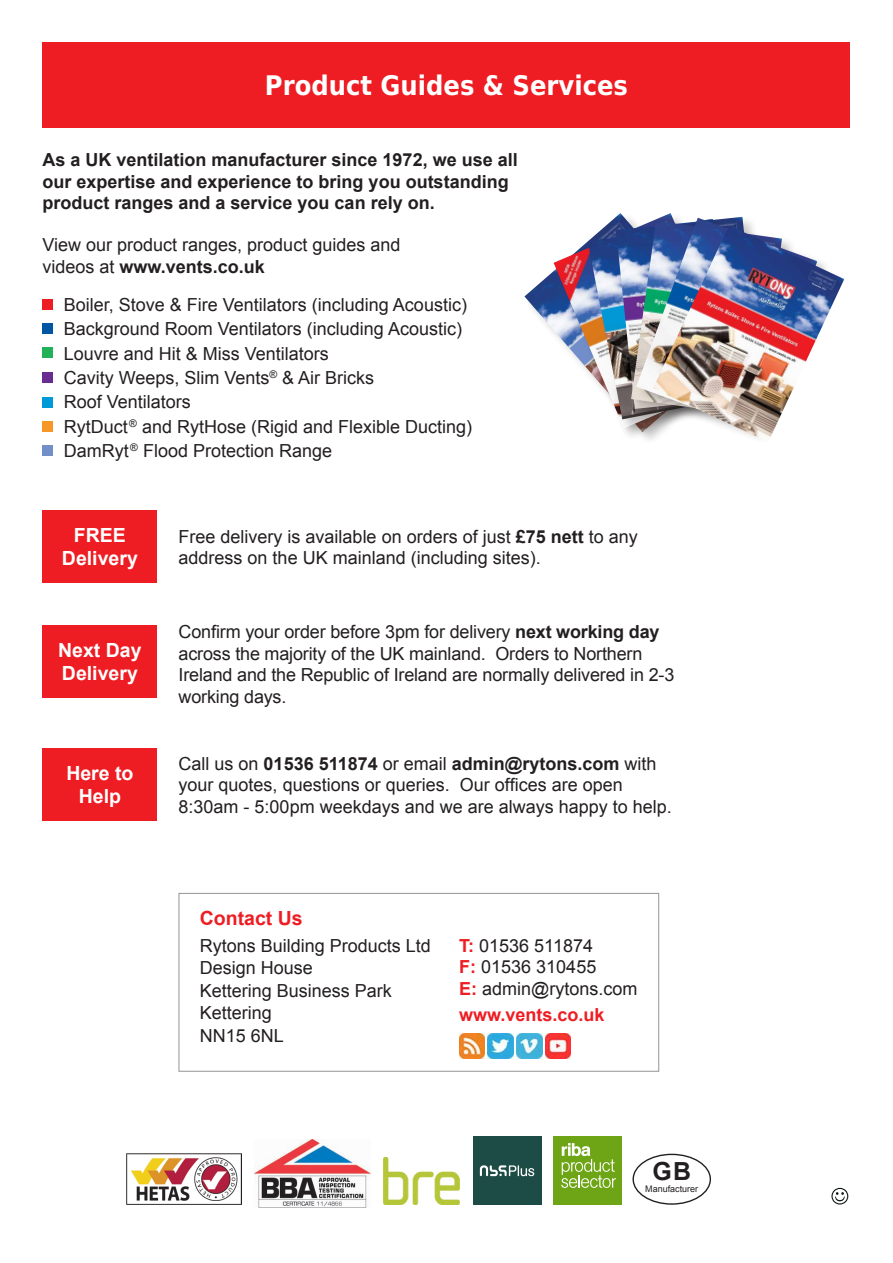
<style>
.page{position:relative;width:893px;height:1263px;background:#fff}
.page>*{position:absolute;margin:0;border:0;box-sizing:border-box;transform-origin:0 0}
.t1{font:700 27px "DejaVu Sans Condensed";color:#fff}
.t2{font:700 24.9px "Arial";color:#231f20}
.t3{font:700 19.5px/23.4px "Arial";color:#fff;text-align:center}
.t4{font:700 19.5px "Arial";color:#ee1d23}
.t5{font:18px/21.6px "Arial";color:#231f20}
.t6{font:700 18px/21.6px "Arial";color:#231f20}
.t7{font:700 18px "Arial";color:#ee1d23}
.t8{font:9px "Arial";color:#231f20}
.s1{font-weight:700}
.s2{font-weight:700;color:#ee1d23}
</style>
<div class="page">
<div style="left:43px;top:43px;width:807px;height:85px;background:#ee1d23"></div>
<img style="left:524px;top:271px;width:29px;height:61px">
<img style="left:554px;top:213px;width:118px;height:159px">
<div style="left:587px;top:217px;width:174px;height:216px;background:#231f20;opacity:.25"></div>
<img style="left:588px;top:219px;width:27px;height:200px">
<img style="left:616px;top:217px;width:20px;height:192px">
<img style="left:631px;top:221px;width:5px;height:195px">
<div style="left:636px;top:216px;width:196px;height:228px;background:#231f20;opacity:.25"></div>
<img style="left:636px;top:218px;width:181px;height:212px">
<img style="left:653px;top:225px;width:191px;height:217px">
<div style="left:43px;top:372px;width:10px;height:11px;background:#692c91"></div>
<div style="left:43px;top:397px;width:10px;height:10px;background:#009ad9"></div>
<div style="left:43px;top:421px;width:10px;height:11px;background:#f79727"></div>
<div style="left:43px;top:445px;width:10px;height:11px;background:#728fc9"></div>
<div style="left:43px;top:299px;width:10px;height:11px;background:#ee1d23"></div>
<div style="left:43px;top:323px;width:10px;height:11px;background:#0155a5"></div>
<div style="left:43px;top:347px;width:10px;height:11px;background:#21b259"></div>
<div style="left:43px;top:510px;width:114px;height:73px;background:#ee1d23"></div>
<div style="left:43px;top:625px;width:114px;height:72px;background:#ee1d23"></div>
<div style="left:43px;top:748px;width:114px;height:73px;background:#ee1d23"></div>
<svg style="left:831px;top:1188px;width:17px;height:16px"></svg>
<div style="left:179px;top:893px;width:480px;height:178px;border:1px solid #939598"></div>
<img style="left:488px;top:1033px;width:25px;height:26px">
<img style="left:459px;top:1033px;width:26px;height:26px">
<img style="left:517px;top:1033px;width:25px;height:26px">
<img style="left:545px;top:1033px;width:26px;height:26px">
<div style="left:632px;top:1154px;width:79px;height:51px;border:1px solid #231f20;border-radius:50%"></div>
<img style="left:127px;top:1154px;width:114px;height:51px">
<img style="left:383px;top:1158px;width:77px;height:47px">
<div style="left:473px;top:1137px;width:68px;height:68px;background:#1d4c46"></div>
<svg style="left:480px;top:1165px;width:54px;height:11px"></svg>
<div style="left:554px;top:1137px;width:68px;height:68px;background:#6ea516"></div>
<svg style="left:561px;top:1143px;width:55px;height:45px"></svg>
<img style="left:254px;top:1139px;width:117px;height:69px">
<p class="t1" style="left:265px;top:64px;width:365px">Product Guides &amp; Services</p>
<p class="t6" style="left:43px;top:150px;width:477px">As a UK ventilation manufacturer since 1972, we use all our expertise and experience to bring you outstanding product ranges and a service you can rely on.</p>
<p class="t5" style="left:43px;top:234px;width:359px">View our product ranges, product guides and videos at <span class="s1">www.vents.co.uk</span></p>
<p class="t5" style="left:64px;top:294px;width:405px">Boiler, Stove &amp; Fire Ventilators (including Acoustic)</p>
<p class="t5" style="left:64px;top:318px;width:400px">Background Room Ventilators (including Acoustic)</p>
<p class="t5" style="left:64px;top:343px;width:267px">Louvre and Hit &amp; Miss Ventilators</p>
<p class="t5" style="left:64px;top:367px;width:312px">Cavity Weeps, Slim Vents<sup>®</sup> &amp; Air Bricks</p>
<p class="t5" style="left:64px;top:391px;width:129px">Roof Ventilators</p>
<p class="t5" style="left:64px;top:416px;width:410px">RytDuct <sup>®</sup> and RytHose (Rigid and Flexible Ducting)</p>
<p class="t5" style="left:64px;top:440px;width:270px">DamRyt <sup>®</sup> Flood Protection Range</p>
<p class="t3" style="left:62px;top:524px;width:77px">FREE<br>Delivery</p>
<p class="t3" style="left:58px;top:639px;width:85px">Next Day</p>
<p class="t3" style="left:62px;top:662px;width:77px">Delivery</p>
<p class="t3" style="left:66px;top:762px;width:69px">Here to</p>
<p class="t3" style="left:79px;top:785px;width:44px">Help</p>
<p class="t5" style="left:179px;top:526px;width:461px;line-height:21px">Free delivery is available on orders of just <span class="s1">£75 nett</span> to any address on the UK mainland (including sites).</p>
<p class="t5" style="left:179px;top:621px;width:497px">Confirm your order before 3pm for delivery <span class="s1">next working day </span>across the majority of the UK mainland. Orders to Northern Ireland and the Republic of Ireland are normally delivered in 2-3 working days.</p>
<p class="t5" style="left:179px;top:753px;width:495px">Call us on <span class="s1">01536 511874</span> or email <span class="s1">admin@rytons.com</span> with your quotes, questions or queries. Our offices are open<br>8:30am - 5:00pm weekdays and we are always happy to help.</p>
<p class="t4" style="left:200px;top:905px;width:104px">Contact Us</p>
<p class="t5" style="left:200px;top:935px;width:233px">Rytons Building Products Ltd</p>
<p class="t5" style="left:200px;top:957px;width:115px">Design House</p>
<p class="t5" style="left:200px;top:980px;width:194px">Kettering Business Park</p>
<p class="t5" style="left:200px;top:1002px;width:74px">Kettering</p>
<p class="t5" style="left:200px;top:1025px;width:86px">NN15 6NL</p>
<p class="t5" style="left:459px;top:934px;width:135px"><span class="s2">T:</span> 01536 511874</p>
<p class="t5" style="left:459px;top:956px;width:139px"><span class="s2">F:</span> 01536 310455</p>
<p class="t5" style="left:459px;top:978px;width:180px"><span class="s2">E:</span> admin@rytons.com</p>
<p class="t7" style="left:459px;top:1002px;width:147px">www.vents.co.uk</p>
<p class="t2" style="left:652px;top:1155px;width:40px">GB</p>
<p class="t8" style="left:645px;top:1183px;width:55px">Manufacturer</p>
</div>
